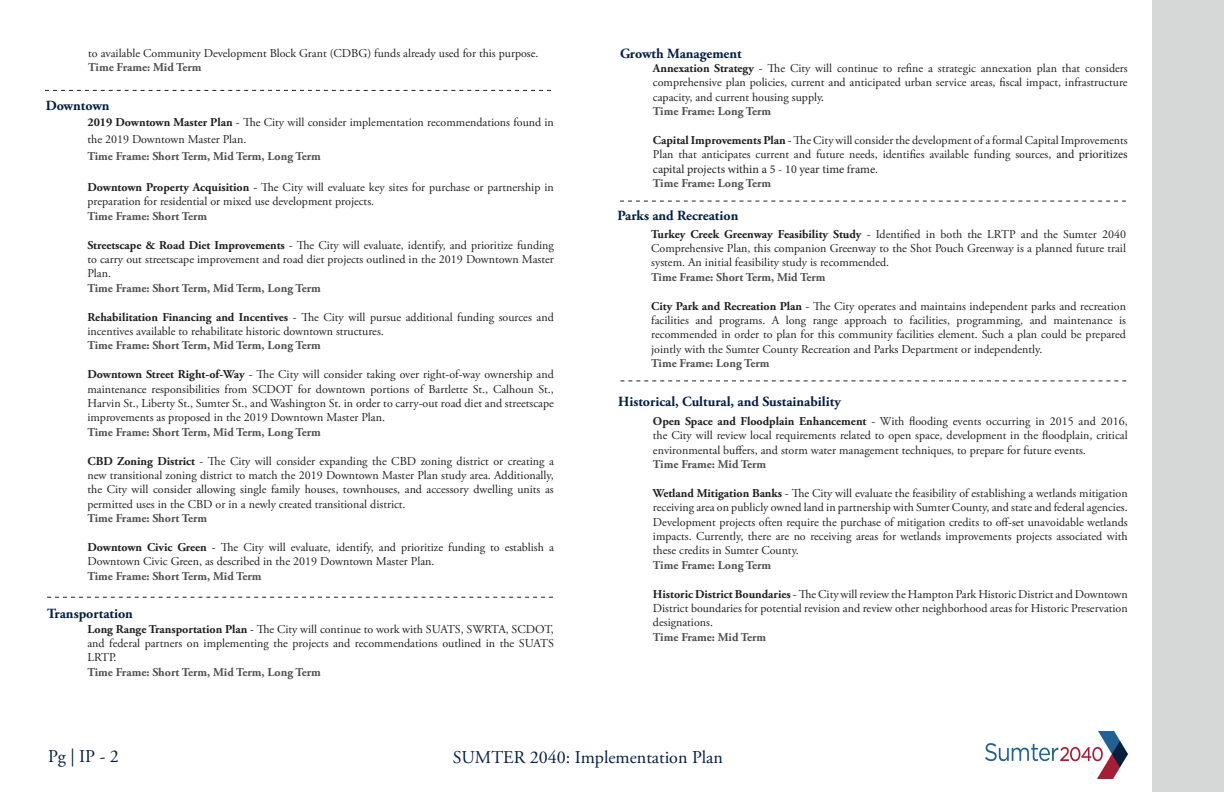
<style>
.page{position:relative;width:1224px;height:792px;background:#fff}
.page>*{position:absolute;margin:0;border:0;box-sizing:border-box;transform-origin:0 0}
.t1{font:18px "Adobe Garamond Pro";color:#041e42}
.t2{font:700 14px "Adobe Garamond Pro";color:#041e42}
.t3{font:12px/14.4px "Adobe Garamond Pro";color:#231f20;text-align:justify}
.t4{font:700 12px "Adobe Garamond Pro";color:#505052}
.s1{font-weight:700}
.s2{font-family:"Minion Pro"}
</style>
<div class="page">
<div style="left:1152px;top:0;width:72px;height:792px;background:#d6d8d8"></div>
<img style="left:985px;top:732px;width:143px;height:47px">
<svg style="left:45px;top:90px;width:506px;height:1px"></svg>
<svg style="left:47px;top:597px;width:506px;height:1px"></svg>
<svg style="left:620px;top:201px;width:506px;height:1px"></svg>
<svg style="left:620px;top:380px;width:506px;height:1px"></svg>
<p class="t3" style="left:88px;top:46px;width:452px">to available Community Development Block Grant (CDBG) funds already used for this purpose.</p>
<p class="t4" style="left:88px;top:60px;width:115px">Time Frame: Mid Term</p>
<p class="t2" style="left:46px;top:97px;width:65px">Downtown</p>
<p class="t3" style="left:87px;top:115px;width:468px;line-height:16.8px"><span class="s1">2019 Downtown Master Plan</span> - The City will consider implementation recommendations found in the 2019 Downtown Master Plan.</p>
<p class="t4" style="left:87px;top:149px;width:235px">Time Frame: Short Term, Mid Term, Long Term</p>
<p class="t3" style="left:87px;top:181px;width:468px"><span class="s1">Downtown Property Acquisition</span> - The City will evaluate key sites for purchase or partnership in preparation for residential or mixed use development projects.</p>
<p class="t4" style="left:87px;top:209px;width:121px">Time Frame: Short Term</p>
<p class="t3" style="left:87px;top:238px;width:468px"><span class="s1">Streetscape &amp; Road Diet Improvements</span> - The City will evaluate, identify, and prioritize funding to carry out streetscape improvement and road diet projects outlined in the 2019 Downtown Master Plan.</p>
<p class="t4" style="left:87px;top:281px;width:235px">Time Frame: Short Term, Mid Term, Long Term</p>
<p class="t3" style="left:87px;top:310px;width:468px"><span class="s1">Rehabilitation Financing and Incentives</span> - The City will pursue additional funding sources and incentives available to rehabilitate historic downtown structures.</p>
<p class="t4" style="left:87px;top:339px;width:235px">Time Frame: Short Term, Mid Term, Long Term</p>
<p class="t3" style="left:87px;top:368px;width:468px"><span class="s1">Downtown Street Right-of-Way</span> - The City will consider taking over right-of-way ownership and maintenance responsibilities from SCDOT for downtown portions of Bartlette St., Calhoun St., Harvin St., Liberty St., Sumter St., and Washington St. in order to carry-out road diet and streetscape improvements as proposed in the 2019 Downtown Master Plan.</p>
<p class="t4" style="left:87px;top:425px;width:235px">Time Frame: Short Term, Mid Term, Long Term</p>
<p class="t3" style="left:87px;top:454px;width:468px"><span class="s1">CBD Zoning District</span> - The City will consider expanding the CBD zoning district or creating a new transitional zoning district to match the 2019 Downtown Master Plan study area. Additionally, the City will consider allowing single family houses, townhouses, and accessory dwelling units as permitted uses in the CBD or in a newly created transitional district.</p>
<p class="t4" style="left:87px;top:512px;width:121px">Time Frame: Short Term</p>
<p class="t3" style="left:87px;top:541px;width:468px"><span class="s1">Downtown Civic Green</span> - The City will evaluate, identify, and prioritize funding to establish a<br>Downtown Civic Green, as described in the 2019 Downtown Master Plan.</p>
<p class="t4" style="left:87px;top:569px;width:176px">Time Frame: Short Term, Mid Term</p>
<p class="t2" style="left:47px;top:605px;width:87px">Transportation</p>
<p class="t3" style="left:87px;top:622px;width:468px"><span class="s1">Long Range Transportation Plan</span> - The City will continue to work with SUATS, SWRTA, SCDOT, and federal partners on implementing the projects and recommendations outlined in the SUATS LRTP.</p>
<p class="t4" style="left:87px;top:665px;width:235px">Time Frame: Short Term, Mid Term, Long Term</p>
<p class="t2" style="left:620px;top:46px;width:123px">Growth Management</p>
<p class="t3" style="left:653px;top:61px;width:476px"><span class="s1">Annexation Strategy</span> - The City will continue to refine a strategic annexation plan that considers comprehensive plan policies, current and anticipated urban service areas, fiscal impact, infrastructure capacity, and current housing supply.</p>
<p class="t4" style="left:653px;top:104px;width:120px">Time Frame: Long Term</p>
<p class="t3" style="left:653px;top:133px;width:476px"><span class="s1">Capital Improvements Plan</span> - The City will consider the development of a formal Capital Improvements Plan that anticipates current and future needs, identifies available funding sources, <span class="s2">and prioritizes capital projects within a 5 - 10 year time frame.</span></p>
<p class="t4" style="left:653px;top:176px;width:120px">Time Frame: Long Term</p>
<p class="t3" style="left:651px;top:227px;width:476px"><span class="s1">Turkey Creek Greenway Feasibility Study</span> - Identified in both the LRTP and the Sumter 2040<br>Comprehensive Plan, this companion Greenway to the Shot Pouch Greenway is a planned future trail system. An initial feasibility study is recommended.</p>
<p class="t4" style="left:651px;top:270px;width:176px">Time Frame: Short Term, Mid Term</p>
<p class="t3" style="left:651px;top:299px;width:476px"><span class="s1">City Park and Recreation Plan</span> - The City operates and maintains independent parks and recreation facilities and programs. A long range approach to facilities, programming, and maintenance is recommended in order to plan for this community facilities element. Such a plan could be prepared jointly with the Sumter County Recreation and Parks Department or independently.</p>
<p class="t4" style="left:651px;top:356px;width:120px">Time Frame: Long Term</p>
<p class="t2" style="left:617px;top:208px;width:122px">Parks and Recreation</p>
<p class="t2" style="left:618px;top:393px;width:224px">Historical, Cultural, and Sustainability</p>
<p class="t3" style="left:653px;top:414px;width:476px"><span class="s1">Open Space and Floodplain Enhancement</span> - With flooding events occurring in 2015 and 2016, the City will review local requirements related to open space, development in the floodplain, critical environmental buffers, and storm water management techniques, to prepare for future events.</p>
<p class="t4" style="left:653px;top:457px;width:115px">Time Frame: Mid Term</p>
<p class="t3" style="left:653px;top:486px;width:476px"><span class="s1">Wetland Mitigation Banks</span> - The City will evaluate the feasibility of establishing a wetlands mitigation receiving area on publicly owned land in partnership with Sumter County, and state and federal agencies.<br>Development projects often require the purchase of mitigation credits to off-set unavoidable wetlands impacts. Currently, there are no receiving areas for wetlands improvements projects associated with these credits in Sumter County.</p>
<p class="t4" style="left:653px;top:558px;width:120px">Time Frame: Long Term</p>
<p class="t3" style="left:653px;top:587px;width:476px"><span class="s1">Historic District Boundaries</span> - The City will review the Hampton Park Historic District and Downtown District boundaries for potential revision and review other neighborhood areas for Historic Preservation designations.</p>
<p class="t4" style="left:653px;top:630px;width:115px">Time Frame: Mid Term</p>
<p class="t1" style="left:48px;top:745px;width:72px">Pg | IP - 2</p>
<h1 class="t1" style="left:453px;top:746px;width:272px">SUMTER 2040: Implementation Plan</h1>
</div>
